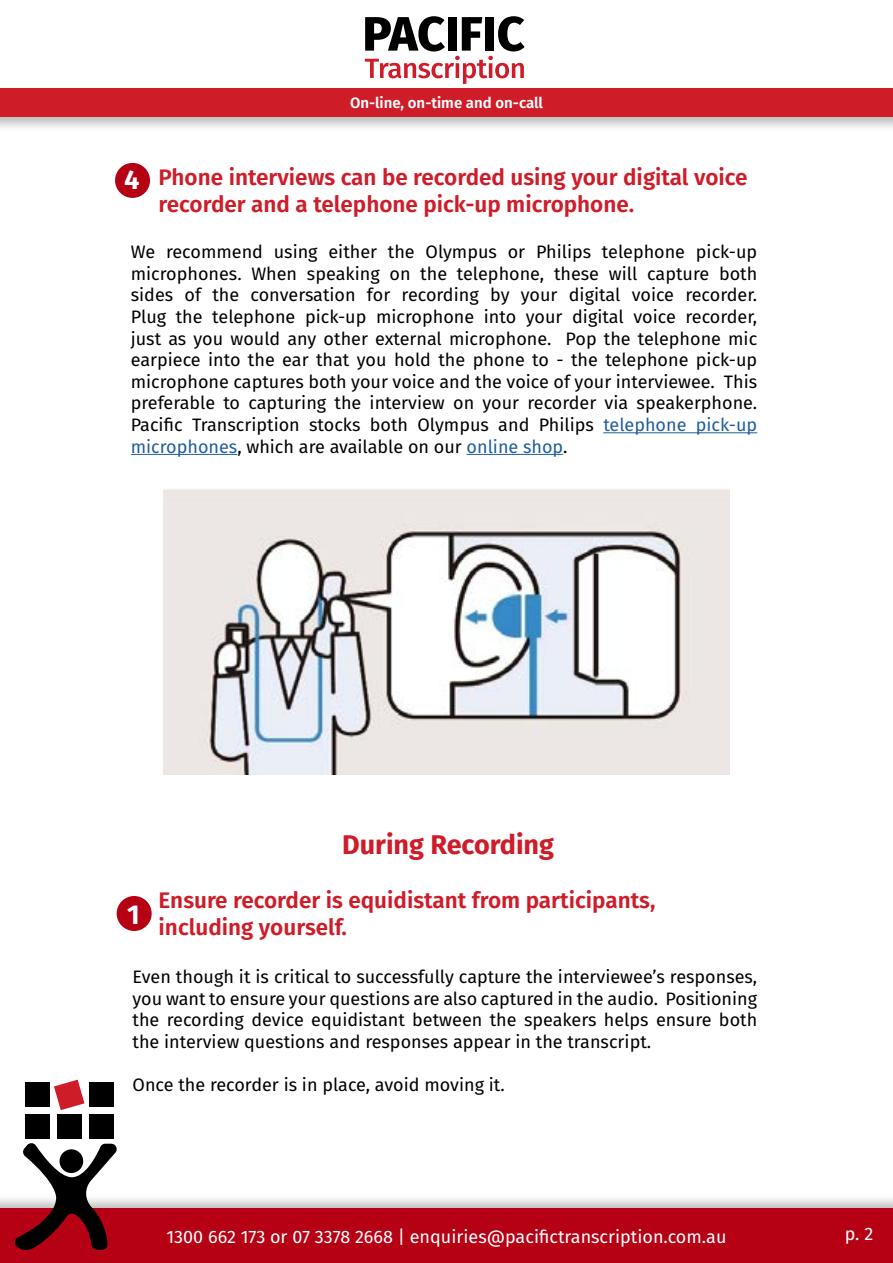
<style>
.page{position:relative;width:893px;height:1263px;background:#fff}
.page>*{position:absolute;margin:0;border:0;box-sizing:border-box;transform-origin:0 0}
.t1{font:700 27.15px "Fira Sans";color:#fff}
.t2{font:700 27px "Fira Sans";color:#cf1c29}
.t3{font:600 22.5px/27px "Fira Sans";color:#cf1c29}
.t4{font:18px/21.6px "Fira Sans";color:#000;text-align:justify}
.t5{font:18px "Fira Sans";color:#fff}
.t6{font:600 15px "Fira Sans";color:#fff}
.s1{color:#215e9e}
</style>
<div class="page">
<div style="left:0;top:1209px;width:893px;height:54px;background:#b60014"></div>
<svg style="left:14px;top:1143px;width:104px;height:108px"></svg>
<div style="left:60px;top:1149px;width:23px;height:24px;background:#000;border-radius:50%"></div>
<div style="left:25px;top:1082px;width:25px;height:25px;background:#000"></div>
<svg style="left:54px;top:1080px;width:30px;height:30px"></svg>
<div style="left:89px;top:1082px;width:25px;height:25px;background:#000"></div>
<div style="left:25px;top:1114px;width:25px;height:25px;background:#000"></div>
<div style="left:57px;top:1114px;width:25px;height:25px;background:#000"></div>
<div style="left:89px;top:1114px;width:25px;height:25px;background:#000"></div>
<div style="left:0;top:88px;width:893px;height:28px;background:#cf1c29"></div>
<svg style="left:365px;top:16px;width:160px;height:68px"></svg>
<hr style="left:603px;top:432px;width:154px;height:1px;background:#215e9e">
<hr style="left:131px;top:454px;width:106px;height:1px;background:#215e9e">
<hr style="left:467px;top:454px;width:96px;height:1px;background:#215e9e">
<img style="left:164px;top:489px;width:565px;height:285px">
<div style="left:117px;top:896px;width:35px;height:35px;background:#b60014;border-radius:50%"></div>
<div style="left:115px;top:163px;width:35px;height:35px;background:#b60014;border-radius:50%"></div>
<p class="t6" style="left:350px;top:90px;width:194px">On-line, on-time and on-call</p>
<h1 class="t1" style="left:124px;top:157px;width:17px">4</h1>
<p class="t3" style="left:159px;top:163px;width:590px">Phone interviews can be recorded using your digital voice recorder and a telephone pick-up microphone.</p>
<p class="t4" style="left:131px;top:241px;width:628px">We recommend using either the Olympus or Philips telephone pick-up microphones. When speaking on the telephone, these will capture both sides of the conversation for recording by your digital voice recorder.<br>Plug the telephone pick-up microphone into your digital voice recorder, just as you would any other external microphone. Pop the telephone mic earpiece into the ear that you hold the phone to - the telephone pick-up microphone captures both your voice and the voice of your interviewee. This preferable to capturing the interview on your recorder via speakerphone.<br>Pacific Transcription stocks both Olympus and Philips <span class="s1">telephone pick-up microphones</span>, which are available on our <span class="s1">online shop</span>.</p>
<h1 class="t1" style="left:127px;top:891px;width:14px">1</h1>
<h2 class="t2" style="left:342px;top:822px;width:213px">During Recording</h2>
<p class="t3" style="left:159px;top:886px;width:498px">Ensure recorder is equidistant from participants, including yourself.</p>
<p class="t4" style="left:133px;top:965px;width:626px">Even though it is critical to successfully capture the interviewee’s responses, you want to ensure your questions are also captured in the audio. Positioning the recording device equidistant between the speakers helps ensure both the interview questions and responses appear in the transcript.</p>
<p class="t4" style="left:133px;top:1073px;width:374px">Once the recorder is in place, avoid moving it.</p>
<p class="t5" style="left:166px;top:1223px;width:561px">1300 662 173 or 07 3378 2668 | enquiries@pacifictranscription.com.au</p>
<p class="t5" style="left:845px;top:1220px;width:30px">p. 2</p>
</div>
